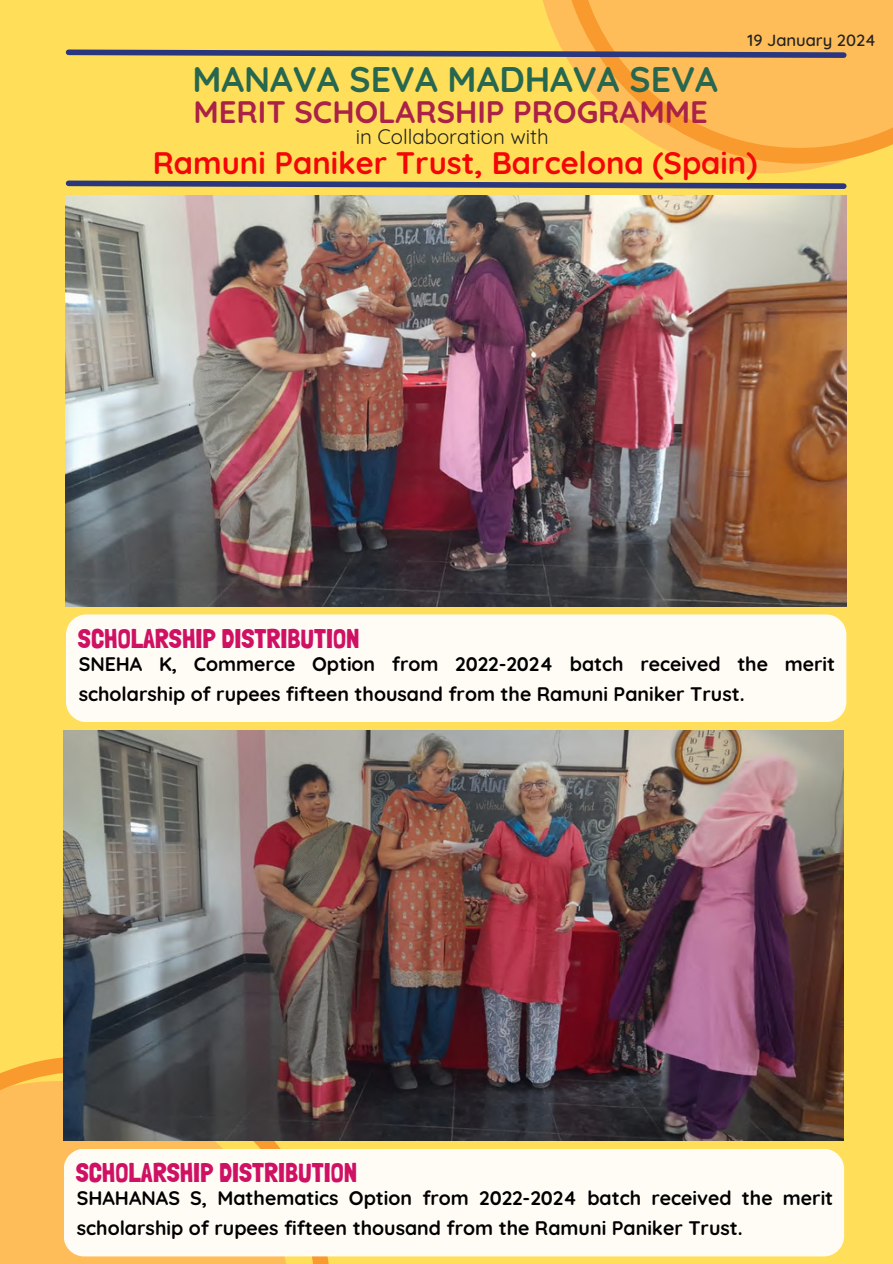
<style>
.page{position:relative;width:893px;height:1264px;background:#fff}
.page>*{position:absolute;margin:0;border:0;box-sizing:border-box;transform-origin:0 0}
.t1{font:700 35.4px "Quicksand";color:#27674f}
.t2{font:700 30.9px "Quicksand";color:#f40606}
.t3{font:700 30.9px "Quicksand";color:#aa2247}
.t4{font:27px "Londrina Solid";color:#cf1164}
.t5{font:20.4px "Quicksand";color:#222}
.t6{font:700 19.5px/29.2px "Quicksand";color:#000}
.t7{font:500 16.5px "Quicksand";color:#222}
</style>
<div class="page">
<div style="left:0;top:0;width:892px;height:1263px;background:#ffde59"></div>
<svg style="left:543px;top:0;width:289px;height:173px"></svg>
<svg style="left:559px;top:0;width:333px;height:164px;background:#febd54"></svg>
<img style="left:66px;top:196px;width:780px;height:410px">
<svg style="left:65px;top:180px;width:782px;height:9px"></svg>
<svg style="left:65px;top:47px;width:784px;height:14px"></svg>
<div style="left:66px;top:614px;width:780px;height:108px;background:#fffcf6;border-radius:20px"></div>
<svg style="left:0;top:1055px;width:331px;height:208px;background:#fbbc56"></svg>
<img style="left:64px;top:730px;width:779px;height:410px">
<div style="left:64px;top:1148px;width:780px;height:108px;background:#fffcf6;border-radius:20px"></div>
<p class="t7" style="left:747px;top:29px;width:130px">19 January 2024</p>
<p class="t1" style="left:192px;top:56px;width:527px">MANAVA SEVA MADHAVA SEVA</p>
<p class="t3" style="left:193px;top:92px;width:515px">MERIT SCHOLARSHIP PROGRAMME</p>
<p class="t5" style="left:355px;top:123px;width:194px">in Collaboration with</p>
<p class="t2" style="left:153px;top:143px;width:606px">Ramuni Paniker Trust, Barcelona (Spain)</p>
<h1 class="t4" style="left:78px;top:622px;width:283px">SCHOLARSHIP DISTRIBUTION</h1>
<h2 class="t6" style="left:79px;top:649px;width:758px">SNEHA K, Commerce Option from 2022-2024 batch received the merit scholarship of rupees fifteen thousand from the Ramuni Paniker Trust.</h2>
<h3 class="t4" style="left:76px;top:1156px;width:283px">SCHOLARSHIP DISTRIBUTION</h3>
<p class="t6" style="left:77px;top:1183px;width:758px">SHAHANAS S, Mathematics Option from 2022-2024 batch received the merit scholarship of rupees fifteen thousand from the Ramuni Paniker Trust.</p>
</div>
